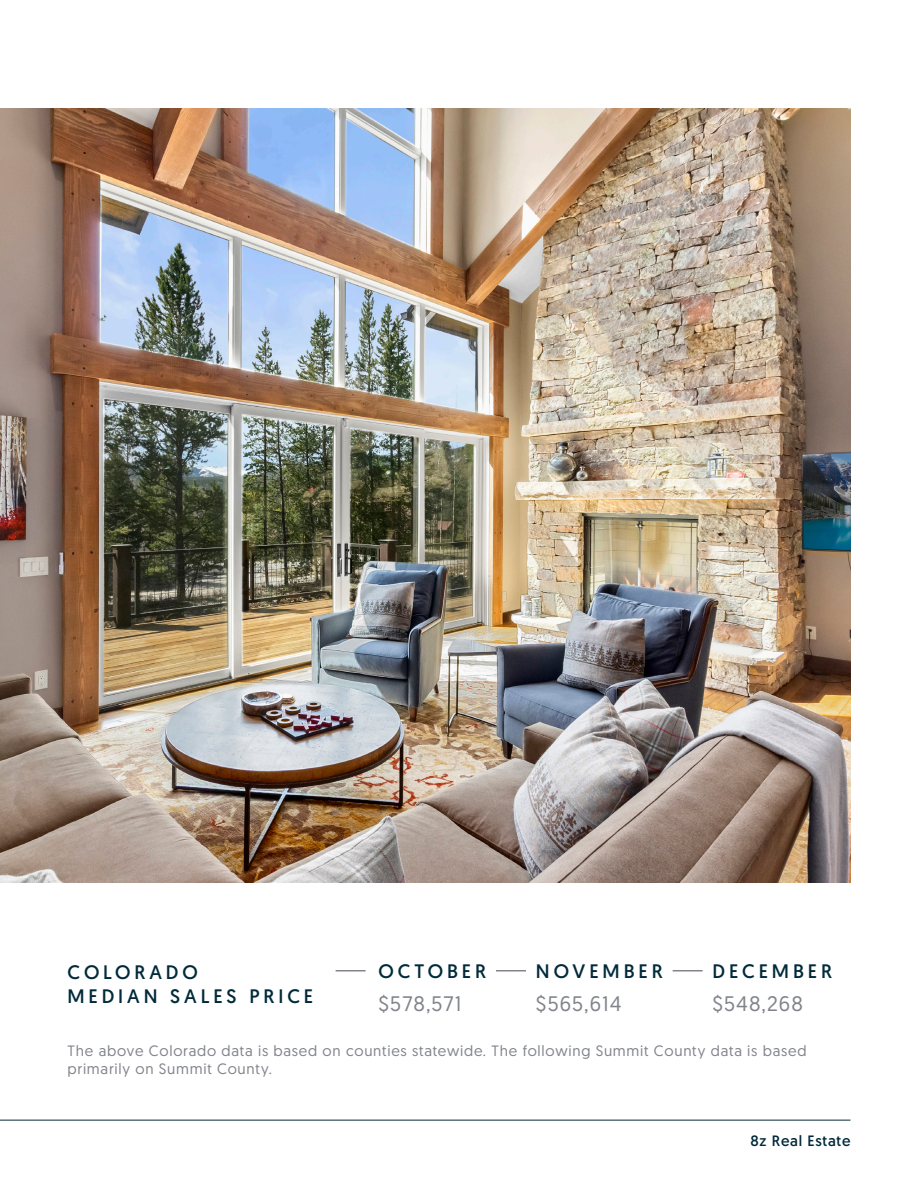
<style>
.page{position:relative;width:918px;height:1188px;background:#fff}
.page>*{position:absolute;margin:0;border:0;box-sizing:border-box;transform-origin:0 0}
.t1{font:21px "Geomanist";letter-spacing:.05em;color:#81848a}
.t2{font:19.5px "Geomanist";letter-spacing:.2em;color:#002a3a}
.t3{font:15px/18px "Geomanist";letter-spacing:.05em;color:#81848a}
.t4{font:15px "Geomanist";letter-spacing:.05em;color:#00293a}
</style>
<div class="page">
<hr style="left:0;top:1120px;width:850px;height:1px;background:#062839">
<img style="left:0;top:108px;width:850px;height:774px">
<hr style="left:336px;top:970px;width:30px;height:1px;background:#81848a">
<hr style="left:496px;top:970px;width:30px;height:1px;background:#81848a">
<hr style="left:673px;top:970px;width:30px;height:1px;background:#81848a">
<p class="t2" style="left:379px;top:959px;width:109px">OCTOBER</p>
<p class="t2" style="left:536px;top:959px;width:128px">NOVEMBER</p>
<p class="t2" style="left:713px;top:959px;width:121px">DECEMBER</p>
<p class="t1" style="left:379px;top:990px;width:84px">$578,571</p>
<p class="t1" style="left:536px;top:990px;width:87px">$565,614</p>
<p class="t1" style="left:713px;top:990px;width:92px">$548,268</p>
<p class="t3" style="left:68px;top:1041px;width:741px">The above Colorado data is based on counties statewide. The following Summit County data is based primarily on Summit County.</p>
<p class="t2" style="left:68px;top:960px;width:132px">COLORADO</p>
<p class="t2" style="left:68px;top:983px;width:247px">MEDIAN SALES PRICE</p>
<p class="t4" style="left:751px;top:1131px;width:101px">8z Real Estate</p>
</div>
